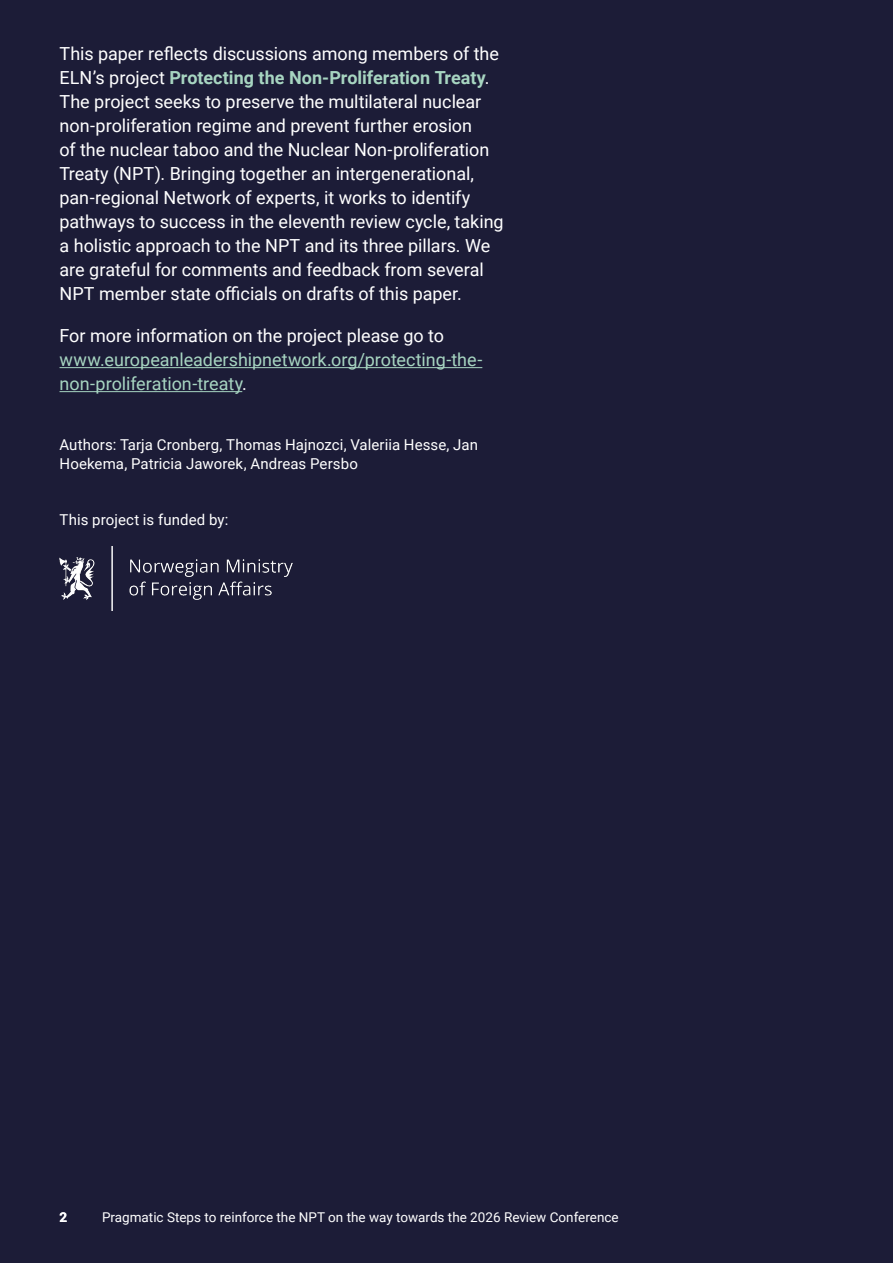
<style>
.page{position:relative;width:893px;height:1263px;background:#1c1c37}
.page>*{position:absolute;margin:0;border:0;box-sizing:border-box;transform-origin:0 0}
.t1{font:18px/24px "Roboto";color:#fff}
.t2{font:18px/24px "Roboto";color:#a7d5c1}
.t3{font:15px/18.8px "Roboto";letter-spacing:.005em;color:#fff}
.t4{font:13.5px "Roboto";color:#fff}
.t5{font:700 13.5px "Roboto";color:#fff}
.s1{font-weight:700;color:#a7d5c1}
.s2{color:#fff}
</style>
<div class="page">
<hr style="left:60px;top:367px;width:422px;height:1px;background:#a7d5c1">
<hr style="left:60px;top:391px;width:182px;height:1px;background:#a7d5c1">
<img style="left:60px;top:547px;width:233px;height:64px">
<p class="t1" style="left:60px;top:41px;width:446px">This paper reflects discussions among members of the ELN’s project <span class="s1">Protecting the Non-Proliferation Treaty</span>.<br>The project seeks to preserve the multilateral nuclear non-proliferation regime and prevent further erosion<br>of the nuclear taboo and the Nuclear Non-proliferation Treaty (NPT). Bringing together an intergenerational, pan-regional Network of experts, it works to identify pathways to success in the eleventh review cycle, taking a holistic approach to the NPT and its three pillars. We are grateful for comments and feedback from several NPT member state officials on drafts of this paper.</p>
<p class="t1" style="left:60px;top:323px;width:386px">For more information on the project please go to</p>
<p class="t2" style="left:60px;top:347px;width:424px">www.europeanleadershipnetwork.org/protecting-the&shy;non-proliferation-treaty<span class="s2">.</span></p>
<p class="t3" style="left:60px;top:435px;width:420px">Authors: Tarja Cronberg, Thomas Hajnozci, Valeriia Hesse, Jan<br>Hoekema, Patricia Jaworek, Andreas Persbo</p>
<p class="t3" style="left:60px;top:510px;width:170px">This project is funded by:</p>
<p class="t5" style="left:60px;top:1208px;width:9px">2</p>
<p class="t4" style="left:102px;top:1208px;width:518px">Pragmatic Steps to reinforce the NPT on the way towards the 2026 Review Conference</p>
</div>
